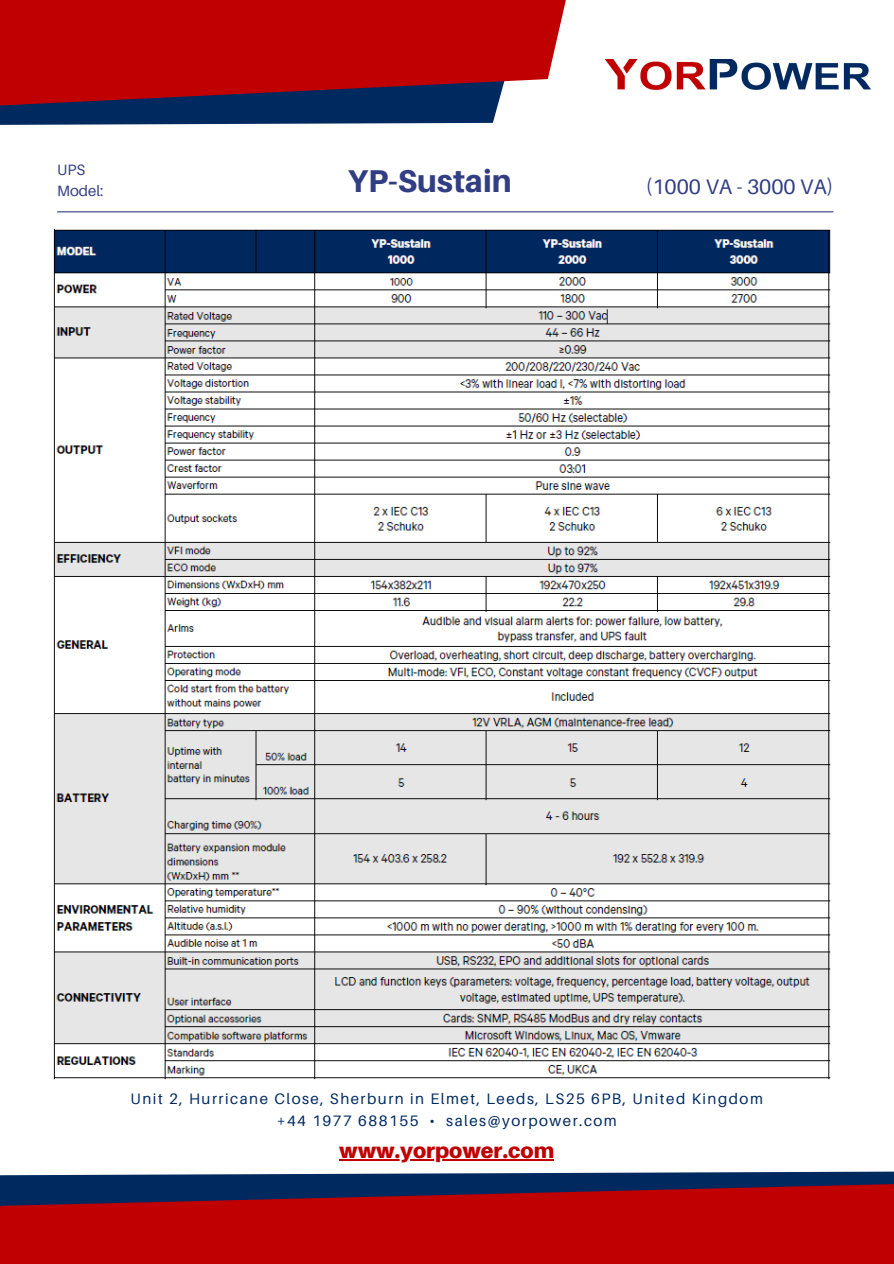
<style>
.page{position:relative;width:894px;height:1264px;background:#fff}
.page>*{position:absolute;margin:0;border:0;box-sizing:border-box;transform-origin:0 0}
.t1{font:800 31.5px "Aileron";color:#323e84}
.t2{font:900 21.15px "Aileron";color:#c00000}
.t3{font:21px "Aileron";color:#323e84}
.t4{font:15.15px "Aileron";letter-spacing:.1em;color:#002960}
.t5{font:15px "Aileron";color:#323e84}
</style>
<div class="page">
<svg style="left:0;top:0;width:641px;height:213px"></svg>
<hr style="left:57px;top:211px;width:776px;height:1px;background:#323e84">
<img style="left:604px;top:59px;width:265px;height:30px">
<svg style="left:0;top:1160px;width:893px;height:103px;background:#9f2934"></svg>
<img style="left:53px;top:228px;width:778px;height:852px">
<hr style="left:339px;top:1158px;width:215px;height:2px;background:#c00000">
<h1 class="t5" style="left:57px;top:161px;width:29px">UPS</h1>
<p class="t5" style="left:57px;top:181px;width:48px">Model:</p>
<p class="t1" style="left:348px;top:161px;width:165px">YP-Sustain</p>
<p class="t3" style="left:645px;top:174px;width:189px">(1000 VA - 3000 VA)</p>
<h2 class="t4" style="left:131px;top:1089px;width:633px">Unit 2, Hurricane Close, Sherburn in Elmet, Leeds, LS25 6PB, United Kingdom</h2>
<p class="t4" style="left:276px;top:1111px;width:341px">+44 1977 688155 • sales@yorpower.com</p>
<p class="t2" style="left:339px;top:1137px;width:216px">www.yorpower.com</p>
</div>
